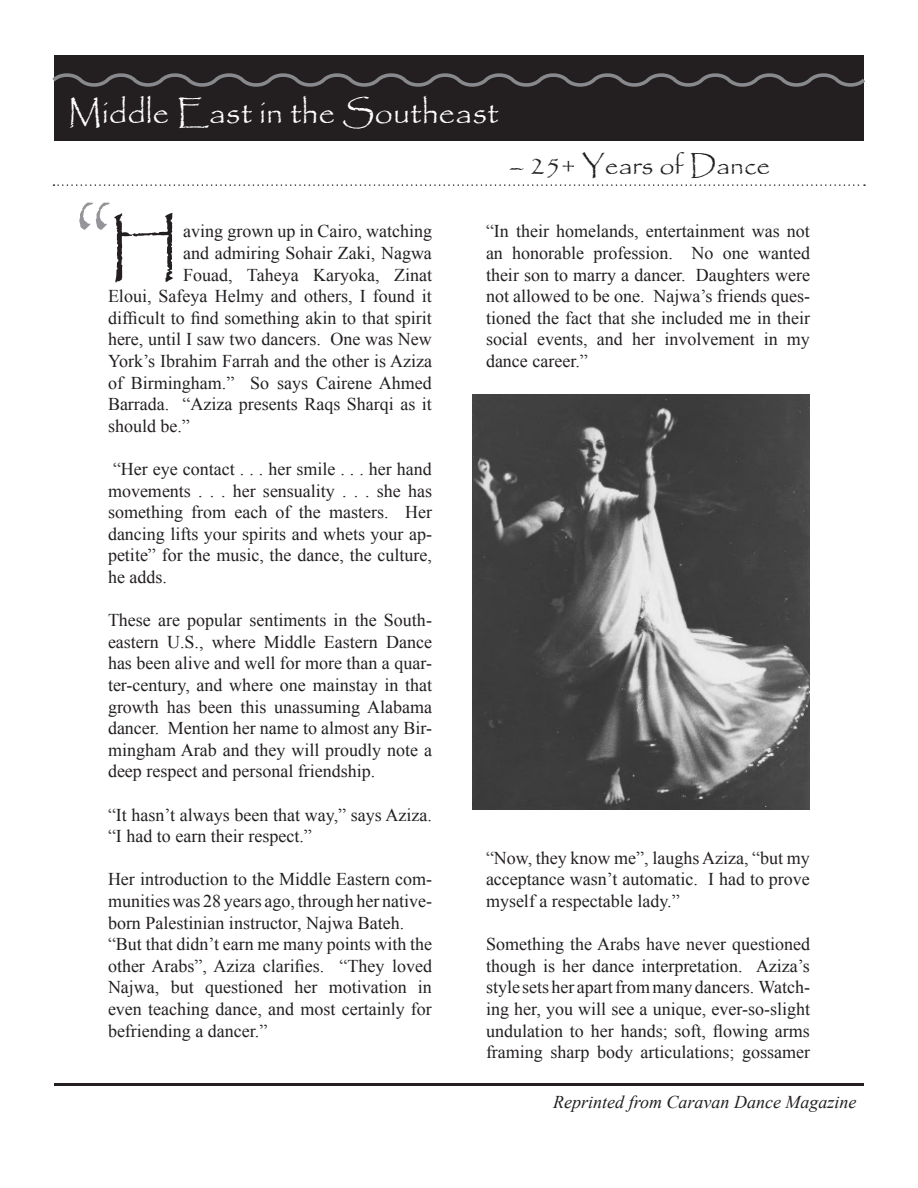
<style>
.page{position:relative;width:918px;height:1188px;background:#fff}
.page>*{position:absolute;margin:0;border:0;box-sizing:border-box;transform-origin:0 0}
.t1{font:108px "Papyrus";color:#939598}
.t2{font:71.85px "Papyrus";color:#231f20}
.t3{font:33px "Papyrus";color:#fff}
.t4{font:27px "Papyrus";color:#231f20}
.t5{font:18px/21.6px "Times New Roman";color:#231f20;text-align:justify}
.t6{font:italic 18px "Times New Roman";color:#231f20}
</style>
<div class="page">
<hr style="left:54px;top:1083px;width:810px;height:3px;background:#231f20">
<div style="left:54px;top:55px;width:810px;height:85px;background:#231f20"></div>
<img style="left:472px;top:395px;width:338px;height:415px">
<svg style="left:54px;top:184px;width:811px;height:2px"></svg>
<svg style="left:52px;top:73px;width:813px;height:14px"></svg>
<p class="t3" style="left:68px;top:93px;width:432px">Middle East in the Southeast</p>
<p class="t4" style="left:510px;top:149px;width:262px">– 25+ Years of Dance</p>
<p class="t1" style="left:74px;top:165px;width:41px">“</p>
<p class="t2" style="left:108px;top:205px;width:73px">H</p>
<p class="t5" style="left:183px;top:220px;width:250px">aving grown up in Cairo, watching</p>
<p class="t5" style="left:183px;top:242px;width:250px">and admiring Sohair Zaki, Nagwa</p>
<p class="t5" style="left:183px;top:264px;width:250px">Fouad, Taheya Karyoka, Zinat</p>
<p class="t5" style="left:108px;top:285px;width:325px">Eloui, Safeya Helmy and others, I found it</p>
<p class="t5" style="left:108px;top:307px;width:325px">difficult to find something akin to that spirit</p>
<p class="t5" style="left:108px;top:328px;width:325px">here, until I saw two dancers. One was New</p>
<p class="t5" style="left:108px;top:350px;width:326px">York’s Ibrahim Farrah and the other is Aziza</p>
<p class="t5" style="left:108px;top:372px;width:325px">of Birmingham.” So says Cairene Ahmed</p>
<p class="t5" style="left:108px;top:393px;width:326px">Barrada. “Aziza presents Raqs Sharqi as it</p>
<p class="t5" style="left:108px;top:415px;width:83px">should be.”</p>
<p class="t5" style="left:108px;top:458px;width:326px">“Her eye contact . . . her smile . . . her hand movements . . . her sensuality . . . she has something from each of the masters. Her dancing lifts your spirits and whets your ap&shy;petite” for the music, the dance, the culture, he adds.</p>
<p class="t5" style="left:108px;top:609px;width:326px">These are popular sentiments in the South&shy;eastern U.S., where Middle Eastern Dance has been alive and well for more than a quar&shy;ter-century, and where one mainstay in that growth has been this unassuming Alabama dancer. Mention her name to almost any Bir&shy;mingham Arab and they will proudly note a deep respect and personal friendship.</p>
<p class="t5" style="left:108px;top:804px;width:326px">“It hasn’t always been that way,” says Aziza. “I had to earn their respect.”</p>
<p class="t5" style="left:108px;top:868px;width:326px">Her introduction to the Middle Eastern com&shy;munities was 28 years ago, through her native&shy;born Palestinian instructor, Najwa Bateh.</p>
<p class="t5" style="left:108px;top:933px;width:326px">“But that didn’t earn me many points with the other Arabs”, Aziza clarifies. “They loved Najwa, but questioned her motivation in even teaching dance, and most certainly for befriending a dancer.”</p>
<p class="t5" style="left:486px;top:220px;width:326px">“In their homelands, entertainment was not an honorable profession. No one wanted their son to marry a dancer. Daughters were not allowed to be one. Najwa’s friends ques&shy;tioned the fact that she included me in their social events, and her involvement in my dance career.”</p>
<p class="t5" style="left:486px;top:847px;width:325px">“Now, they know me”, laughs Aziza, “but my acceptance wasn’t automatic. I had to prove myself a respectable lady.”</p>
<p class="t5" style="left:486px;top:933px;width:326px">Something the Arabs have never questioned though is her dance interpretation. Aziza’s style sets her apart from many dancers. Watch&shy;ing her, you will see a unique, ever-so-slight undulation to her hands; soft, flowing arms framing sharp body articulations; gossamer</p>
<p class="t6" style="left:553px;top:1090px;width:305px">Reprinted from Caravan Dance Magazine</p>
</div>
